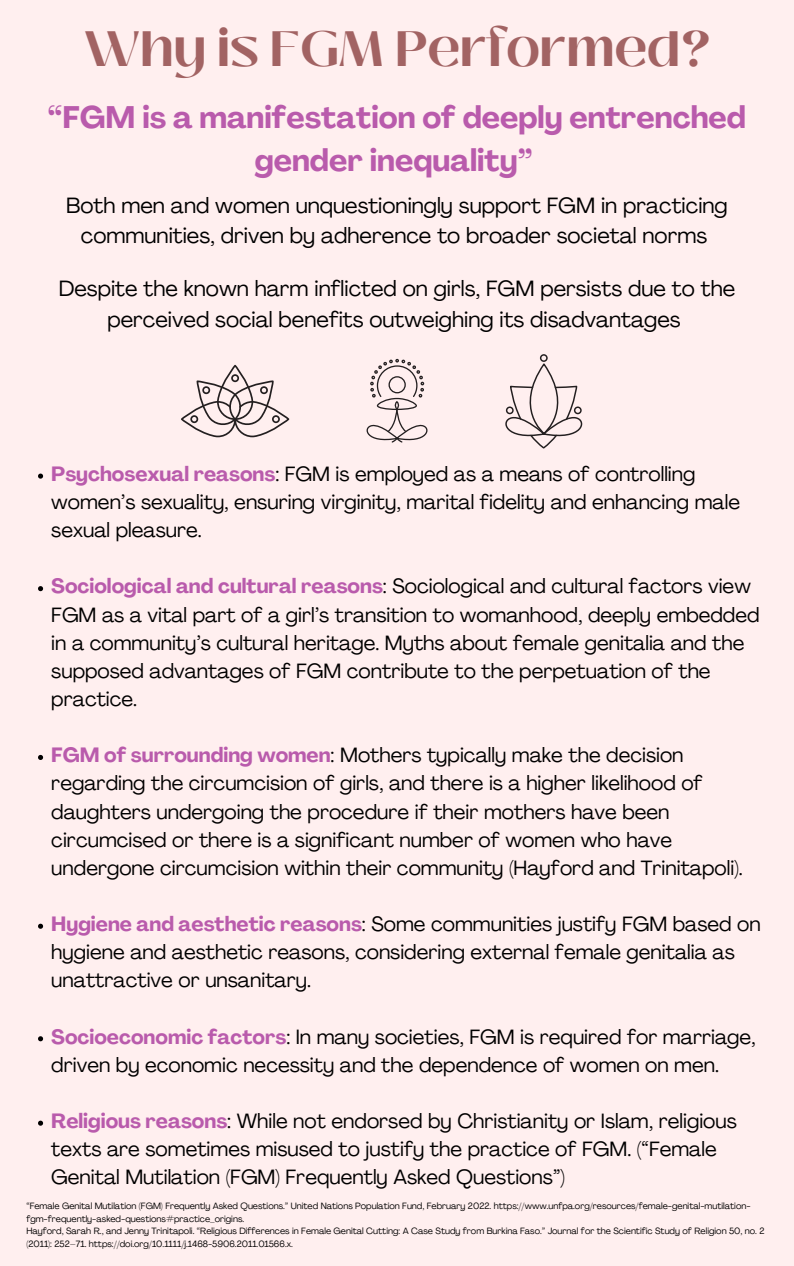
<style>
.page{position:relative;width:794px;height:1266px;background:#fff}
.page>*{position:absolute;margin:0;border:0;box-sizing:border-box;transform-origin:0 0}
.t1{font:700 49.5px "Black Mango";color:#a26363}
.t2{font:700 30.75px/42.8px "Agrandir";color:#b95bac;text-align:center}
.t3{font:21.83px/30.4px "Agrandir";color:#000;text-align:center}
.t4{font:20.4px/28.1px "Agrandir";color:#000}
.t5{font:9px/12.4px "Agrandir";color:#000}
.s1{font-weight:700;color:#b95bac}
</style>
<div class="page">
<div style="left:0;top:0;width:793px;height:1266px;background:#ffefef"></div>
<svg style="left:38px;top:473px;width:5px;height:6px"></svg>
<svg style="left:38px;top:586px;width:5px;height:5px"></svg>
<svg style="left:38px;top:755px;width:5px;height:5px"></svg>
<svg style="left:38px;top:923px;width:5px;height:6px"></svg>
<svg style="left:38px;top:1036px;width:5px;height:5px"></svg>
<svg style="left:38px;top:1120px;width:5px;height:5px"></svg>
<svg style="left:366px;top:359px;width:62px;height:84px"></svg>
<svg style="left:181px;top:365px;width:108px;height:72px"></svg>
<div style="left:272px;top:415px;width:8px;height:8px;border:2px solid #231f20;border-radius:50%"></div>
<svg style="left:505px;top:363px;width:77px;height:86px"></svg>
<div style="left:505px;top:406px;width:8px;height:8px;border:1px solid #231f20;border-radius:50%"></div>
<div style="left:573px;top:406px;width:8px;height:8px;border:1px solid #231f20;border-radius:50%"></div>
<div style="left:539px;top:354px;width:8px;height:8px;border:1px solid #231f20;border-radius:50%"></div>
<p class="t1" style="left:84px;top:12px;width:627px">Why is FGM Performed?</p>
<p class="t2" style="left:48px;top:99px;width:699px">“FGM is a manifestation of deeply entrenched gender inequality”</p>
<p class="t3" style="left:66px;top:192px;width:662px">Both men and women unquestioningly support FGM in practicing communities, driven by adherence to broader societal norms</p>
<p class="t3" style="left:59px;top:276px;width:677px">Despite the known harm inflicted on girls, FGM persists due to the perceived social benefits outweighing its disadvantages</p>
<p class="t4" style="left:51px;top:462px;width:689px"><span class="s1">Psychosexual reasons</span>: FGM is employed as a means of controlling women’s sexuality, ensuring virginity, marital fidelity and enhancing male sexual pleasure.</p>
<p class="t4" style="left:51px;top:574px;width:709px"><span class="s1">Sociological and cultural reasons</span>: Sociological and cultural factors view FGM as a vital part of a girl’s transition to womanhood, deeply embedded in a community’s cultural heritage. Myths about female genitalia and the supposed advantages of FGM contribute to the perpetuation of the practice.</p>
<p class="t4" style="left:51px;top:743px;width:692px"><span class="s1">FGM of surrounding women</span>: Mothers typically make the decision regarding the circumcision of girls, and there is a higher likelihood of daughters undergoing the procedure if their mothers have been circumcised or there is a significant number of women who have undergone circumcision within their community (Hayford and Trinitapoli).</p>
<p class="t4" style="left:51px;top:912px;width:710px"><span class="s1">Hygiene and aesthetic reasons</span>: Some communities justify FGM based on hygiene and aesthetic reasons, considering external female genitalia as unattractive or unsanitary.</p>
<p class="t4" style="left:51px;top:1024px;width:705px"><span class="s1">Socioeconomic factors</span>: In many societies, FGM is required for marriage, driven by economic necessity and the dependence of women on men.</p>
<p class="t4" style="left:51px;top:1108px;width:686px"><span class="s1">Religious reasons</span>: While not endorsed by Christianity or Islam, religious texts are sometimes misused to justify the practice of FGM. (“Female<br>Genital Mutilation (FGM) Frequently Asked Questions”)</p>
<p class="t5" style="left:26px;top:1201px;width:725px">“Female Genital Mutilation (FGM) Frequently Asked Questions.” United Nations Population Fund, February 2022. https://www.unfpa.org/resources/female-genital-mutilation&shy;fgm-frequently-asked-questions#practice_origins.</p>
<p class="t5" style="left:26px;top:1225px;width:739px">Hayford, Sarah R., and Jenny Trinitapoli. “Religious Differences in Female Genital Cutting: A Case Study from Burkina Faso.” Journal for the Scientific Study of Religion 50, no. 2 (2011): 252–71. https://doi.org/10.1111/j.1468-5906.2011.01566.x.</p>
</div>
